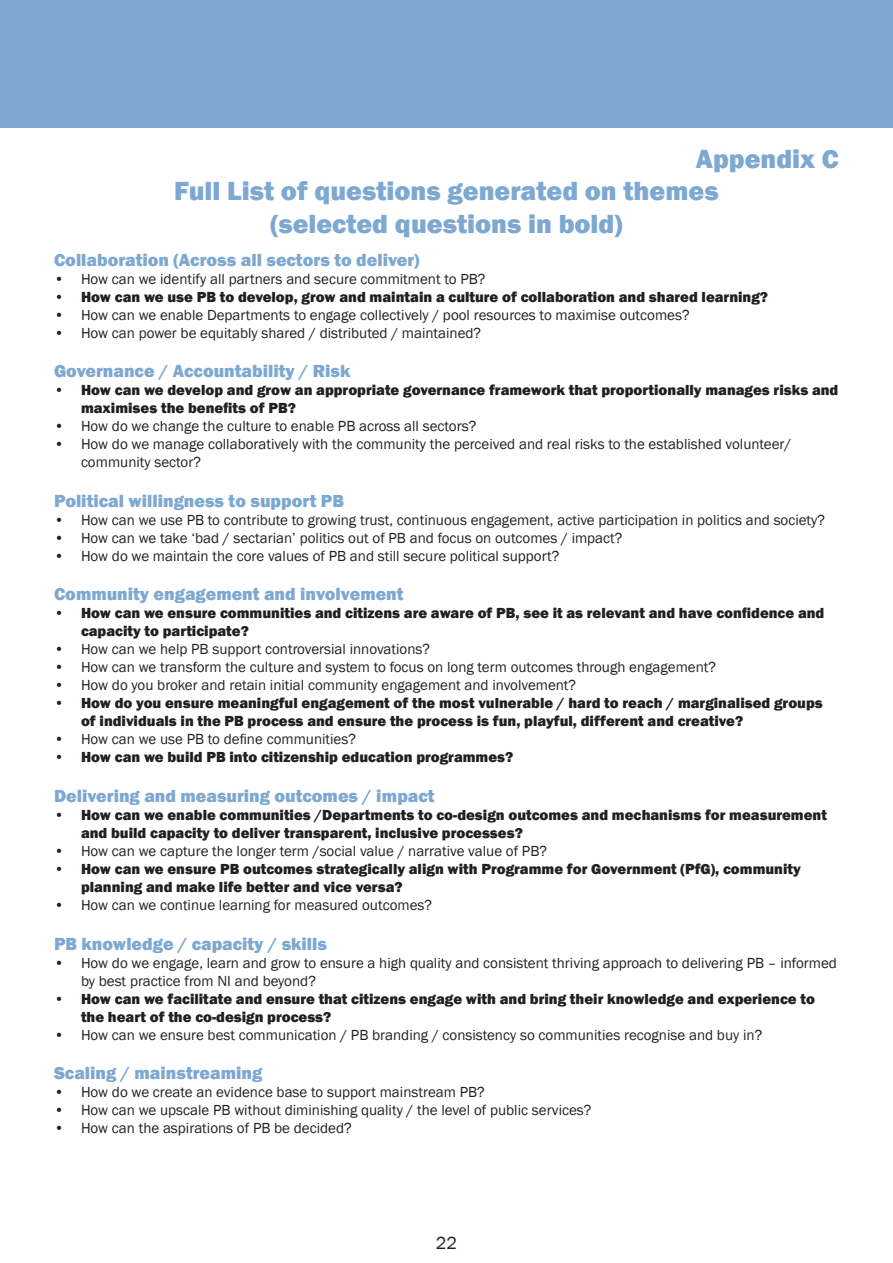
<style>
.page{position:relative;width:893px;height:1263px;background:#fff}
.page>*{position:absolute;margin:0;border:0;box-sizing:border-box;transform-origin:0 0}
.t1{font:800 27px "Franklin Gothic";color:#7da8d1}
.t2{font:800 18px "Franklin Gothic";color:#7da8d1}
.t3{font:18px "Franklin Gothic";color:#231f20}
.t4{font:15px/18px "Franklin Gothic";color:#231f20}
.t5{font:800 15px/18px "Franklin Gothic";color:#231f20}
</style>
<div class="page">
<div style="left:0;top:0;width:893px;height:128px;background:#7da8d1"></div>
<p class="t1" style="left:696px;top:141px;width:145px">Appendix C</p>
<p class="t1" style="left:174px;top:174px;width:546px">Full List of questions generated on themes</p>
<p class="t1" style="left:270px;top:206px;width:353px">(selected questions in bold)</p>
<p class="t2" style="left:54px;top:248px;width:367px">Collaboration (Across all sectors to deliver)</p>
<p class="t4" style="left:54px;top:270px;width:433px">• How can we identify all partners and secure commitment to PB?</p>
<p class="t5" style="left:54px;top:288px;width:716px">• How can we use PB to develop, grow and maintain a culture of collaboration and shared learning?</p>
<p class="t4" style="left:54px;top:306px;width:637px">• How can we enable Departments to engage collectively / pool resources to maximise outcomes?</p>
<p class="t4" style="left:54px;top:324px;width:429px">• How can power be equitably shared / distributed / maintained?</p>
<p class="t2" style="left:54px;top:360px;width:298px">Governance / Accountability / Risk</p>
<p class="t5" style="left:81px;top:381px;width:759px;text-indent:-27px">• How can we develop and grow an appropriate governance framework that proportionally manages risks and maximises the benefits of PB?</p>
<p class="t4" style="left:54px;top:418px;width:424px">• How do we change the culture to enable PB across all sectors?</p>
<p class="t4" style="left:81px;top:436px;width:712px;text-indent:-27px">• How do we manage collaboratively with the community the perceived and real risks to the established volunteer/ community sector?</p>
<p class="t2" style="left:54px;top:489px;width:292px">Political willingness to support PB</p>
<p class="t4" style="left:54px;top:511px;width:772px">• How can we use PB to contribute to growing trust, continuous engagement, active participation in politics and society?</p>
<p class="t4" style="left:54px;top:529px;width:570px">• How can we take ‘bad / sectarian’ politics out of PB and focus on outcomes / impact?</p>
<p class="t4" style="left:54px;top:547px;width:507px">• How do we maintain the core values of PB and still secure political support?</p>
<p class="t2" style="left:54px;top:583px;width:351px">Community engagement and involvement</p>
<p class="t5" style="left:81px;top:604px;width:745px;text-indent:-27px">• How can we ensure communities and citizens are aware of PB, see it as relevant and have confidence and capacity to participate?</p>
<p class="t4" style="left:54px;top:641px;width:378px">• How can we help PB support controversial innovations?</p>
<p class="t4" style="left:54px;top:659px;width:663px">• How can we transform the culture and system to focus on long term outcomes through engagement?</p>
<p class="t4" style="left:54px;top:677px;width:524px">• How do you broker and retain initial community engagement and involvement?</p>
<p class="t5" style="left:81px;top:694px;width:743px;text-indent:-27px">• How do you ensure meaningful engagement of the most vulnerable / hard to reach / marginalised groups of individuals in the PB process and ensure the process is fun, playful, different and creative?</p>
<p class="t4" style="left:54px;top:731px;width:303px">• How can we use PB to define communities?</p>
<p class="t5" style="left:54px;top:748px;width:461px">• How can we build PB into citizenship education programmes?</p>
<p class="t2" style="left:54px;top:784px;width:382px">Delivering and measuring outcomes / impact</p>
<p class="t5" style="left:81px;top:806px;width:747px;text-indent:-27px">• How can we enable communities /Departments to co-design outcomes and mechanisms for measurement and build capacity to deliver transparent, inclusive processes?</p>
<p class="t4" style="left:54px;top:842px;width:494px">• How can we capture the longer term /social value / narrative value of PB?</p>
<p class="t5" style="left:81px;top:860px;width:721px;text-indent:-27px">• How can we ensure PB outcomes strategically align with Programme for Government (PfG), community planning and make life better and vice versa?</p>
<p class="t4" style="left:54px;top:896px;width:379px">• How can we continue learning for measured outcomes?</p>
<p class="t2" style="left:54px;top:932px;width:275px">PB knowledge / capacity / skills</p>
<p class="t4" style="left:81px;top:954px;width:757px;text-indent:-27px">• How do we engage, learn and grow to ensure a high quality and consistent thriving approach to delivering PB – informed by best practice from NI and beyond?</p>
<p class="t5" style="left:81px;top:990px;width:735px;text-indent:-27px">• How can we facilitate and ensure that citizens engage with and bring their knowledge and experience to the heart of the co-design process?</p>
<p class="t4" style="left:54px;top:1026px;width:710px">• How can we ensure best communication / PB branding / consistency so communities recognise and buy in?</p>
<p class="t2" style="left:54px;top:1062px;width:210px">Scaling / mainstreaming</p>
<p class="t4" style="left:54px;top:1084px;width:432px">• How do we create an evidence base to support mainstream PB?</p>
<p class="t4" style="left:54px;top:1102px;width:539px">• How can we upscale PB without diminishing quality / the level of public services?</p>
<p class="t4" style="left:54px;top:1120px;width:299px">• How can the aspirations of PB be decided?</p>
<p class="t3" style="left:436px;top:1232px;width:23px">22</p>
</div>
